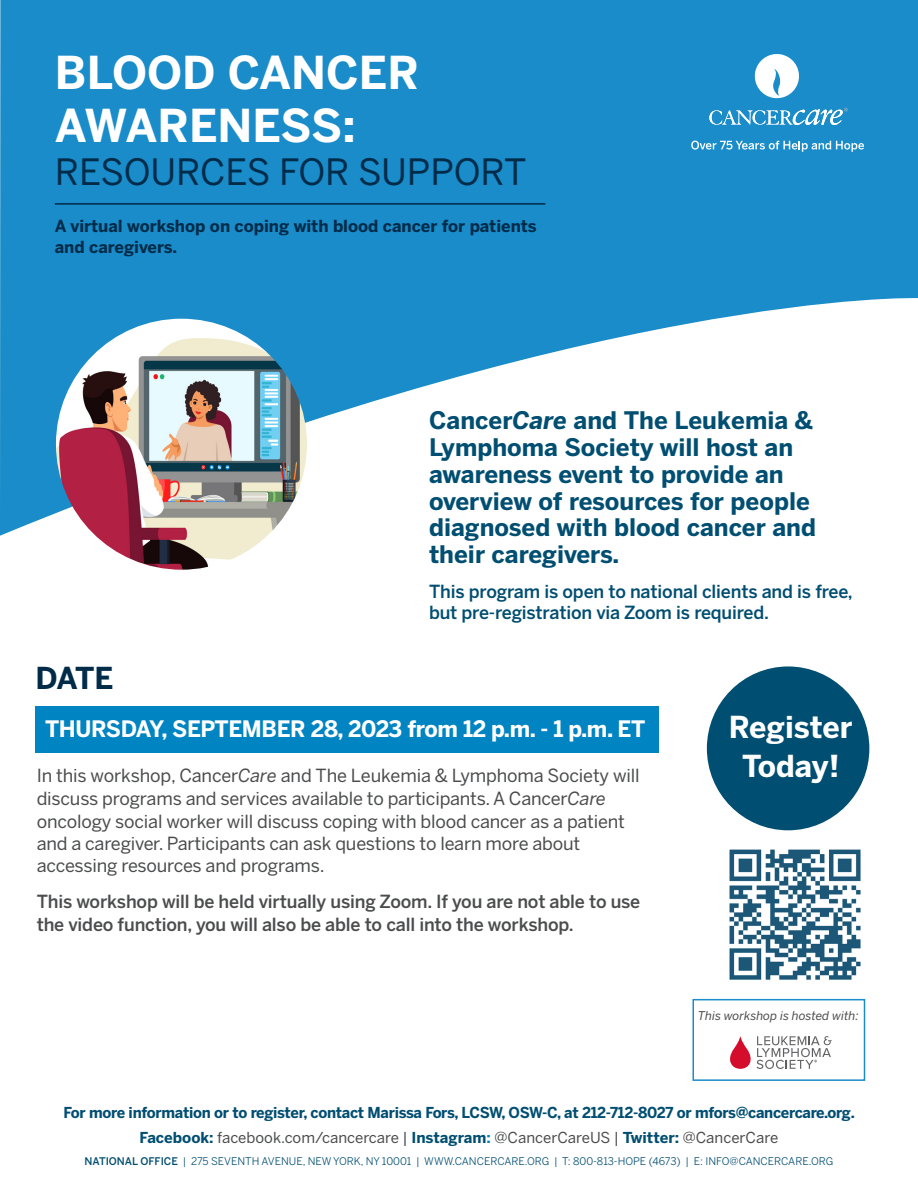
<style>
.page{position:relative;width:918px;height:1188px;background:#fff}
.page>*{position:absolute;margin:0;border:0;box-sizing:border-box;transform-origin:0 0}
.t1{font:700 45px/52.5px "Benton Sans";color:#fff}
.t2{font:36px "Benton Sans";letter-spacing:-.005em;color:#002b49}
.t3{font:700 30.15px "Benton Sans";color:#fff}
.t4{font:700 30px "Benton Sans";color:#002b49}
.t5{font:700 24px/26.7px "Benton Sans";color:#004e71}
.t6{font:700 22.5px "Benton Sans";letter-spacing:-.02em;color:#fff}
.t7{font:18px/22.5px "Benton Sans";letter-spacing:-.01em;color:#4b4c4d}
.t8{font:500 18px/22.5px "Benton Sans";letter-spacing:-.01em;color:#4b4c4d}
.t9{font:500 18px/21px "Benton Sans";letter-spacing:-.01em;color:#004e71}
.Main_Intro{font:700 16.5px/21px "Benton Sans";color:#002b49}
.Leadder{font:700 15px "Benton Sans";letter-spacing:-.02em;color:#004e71}
.Leadder-2{font:15px "Benton Sans";color:#4b4c4d}
.Leadder-3{font:italic 12px "Benton Sans";color:#4b4c4d}
.t10{font:10.5px "Benton Sans";color:#004e71}
.s1{font-style:italic}
.s2{font-weight:700;color:#004e71}
.s3{font-weight:700;color:#0084c2}
.s4{font-weight:500}
</style>
<div class="page">
<svg style="left:0;top:0;width:918px;height:536px;fill:#198cc9"></svg>
<svg style="left:753px;top:54px;width:48px;height:46px"></svg>
<svg style="left:709px;top:108px;width:139px;height:17px"></svg>
<svg style="left:691px;top:141px;width:173px;height:11px"></svg>
<img style="left:56px;top:319px;width:251px;height:251px;border-radius:126px">
<hr style="left:55px;top:203px;width:490px;height:2px;background:#002b49">
<div style="left:707px;top:666px;width:162px;height:164px;background:#004e71;border-radius:50%"></div>
<div style="left:35px;top:706px;width:624px;height:46px;background:#0084c2"></div>
<img style="left:729px;top:849px;width:132px;height:131px">
<div style="left:693px;top:999px;width:172px;height:82px;border:2px solid #198cc9"></div>
<svg style="left:730px;top:1036px;width:102px;height:33px"></svg>
<p class="t1" style="left:55px;top:46px;width:366px">BLOOD CANCER<br>AWARENESS:</p>
<p class="t2" style="left:55px;top:151px;width:473px">RESOURCES FOR SUPPORT</p>
<p class="Main_Intro" style="left:55px;top:215px;width:484px">A virtual workshop on coping with blood cancer for patients and caregivers.</p>
<p class="t4" style="left:35px;top:661px;width:80px">DATE</p>
<p class="t5" style="left:429px;top:407px;width:388px">Cancer<span class="s1">Care</span> and The Leukemia &amp;<br>Lymphoma Society will host an awareness event to provide an overview of resources for people diagnosed with blood cancer and their caregivers.</p>
<p class="t9" style="left:429px;top:580px;width:425px">This program is open to national clients and is free, but pre-registration via Zoom is required.</p>
<p class="t6" style="left:45px;top:715px;width:602px">THURSDAY, SEPTEMBER 28, 2023 from 12 p.m. - 1 p.m. ET</p>
<p class="t7" style="left:37px;top:764px;width:604px">In this workshop, Cancer<span class="s1">Care</span> and The Leukemia &amp; Lymphoma Society will discuss programs and services available to participants. A Cancer<span class="s1">Care </span>oncology social worker will discuss coping with blood cancer as a patient and a caregiver. Participants can ask questions to learn more about accessing resources and programs.</p>
<p class="t8" style="left:37px;top:890px;width:605px">This workshop will be held virtually using Zoom. If you are not able to use the video function, you will also be able to call into the workshop.</p>
<p class="t3" style="left:729px;top:709px;width:125px">Register</p>
<p class="t3" style="left:742px;top:748px;width:99px">Today!</p>
<p class="Leadder-3" style="left:698px;top:1008px;width:163px">This workshop is hosted with:</p>
<p class="Leadder" style="left:64px;top:1103px;width:793px">For more information or to register, contact Marissa Fors, LCSW, OSW-C, at 212-712-8027 or mfors@cancercare.org.</p>
<p class="Leadder-2" style="left:140px;top:1128px;width:640px"><span class="s2">Facebook:</span> facebook.com/cancercare | <span class="s2">Instagram</span><span class="s3">:</span> @CancerCareUS | <span class="s2">Twitter:</span> @CancerCare</p>
<p class="t10" style="left:85px;top:1155px;width:750px"><span class="s4">NATIONAL OFFICE</span> | 275 SEVENTH AVENUE, NEW YORK, NY 10001 | WWW.CANCERCARE.ORG | T: 800-813-HOPE (4673) | E: INFO@CANCERCARE.ORG</p>
</div>
